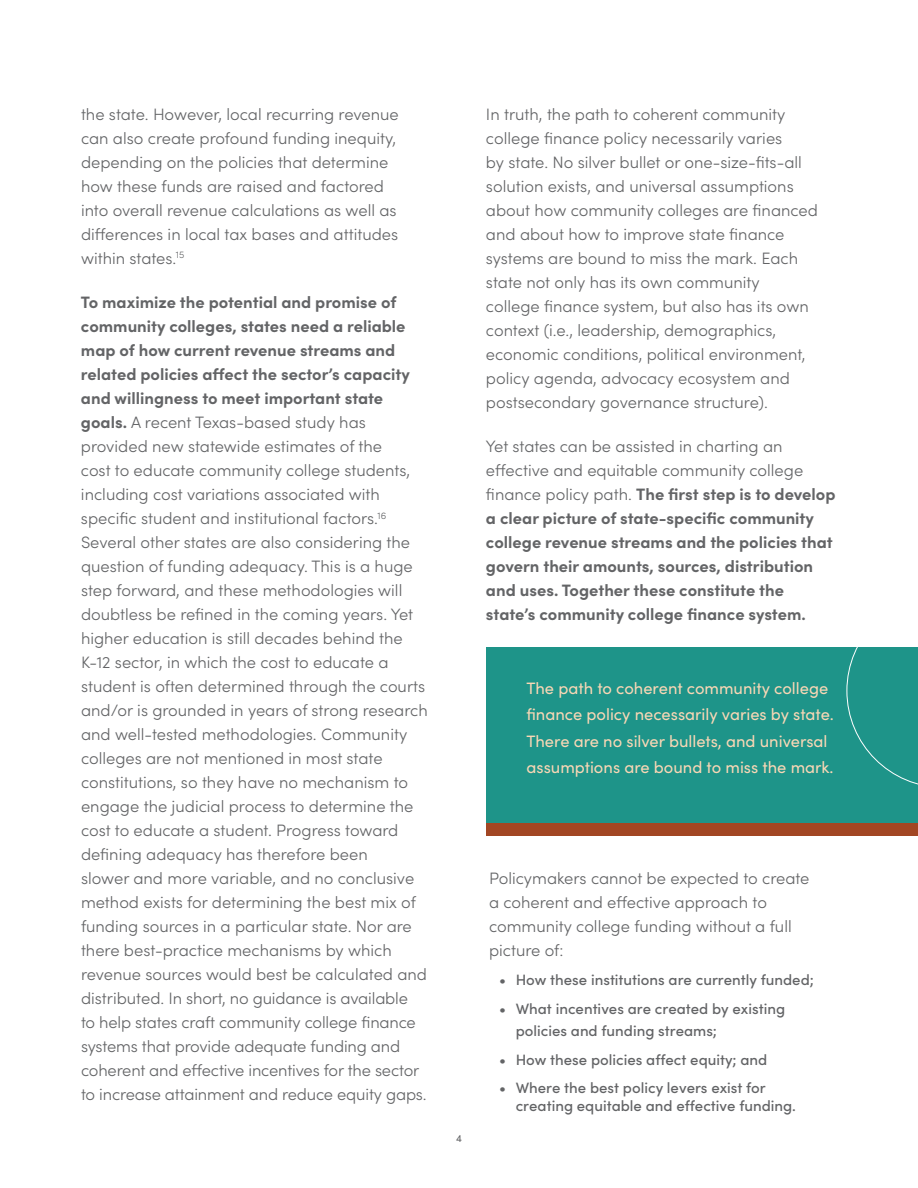
<style>
.page{position:relative;width:918px;height:1188px;background:#fff}
.page>*{position:absolute;margin:0;border:0;box-sizing:border-box;transform-origin:0 0}
.t1{font:300 16.5px/24px "Sofia Pro";color:#636466}
.t2{font:700 16.5px/24px "Sofia Pro";color:#636466}
.t3{font:16.5px/26.2px "Sofia Pro";color:#f9d7b5}
.t4{font:500 15px/22.5px "Sofia Pro";color:#636466}
.t5{font:10.5px "Sofia Pro Soft";color:#636466}
.s1{font-weight:700}
.s2{font-weight:300}
</style>
<div class="page">
<div style="left:486px;top:647px;width:432px;height:176px;background:#1e9489"></div>
<div style="left:486px;top:823px;width:432px;height:13px;background:#a24623"></div>
<svg style="left:847px;top:647px;width:71px;height:138px"></svg>
<p class="t1" style="left:81px;top:101px;width:319px">the state. However, local recurring revenue can also create profound funding inequity, depending on the policies that determine how these funds are raised and factored into overall revenue calculations as well as differences in local tax bases and attitudes within states.<sup>15</sup></p>
<p class="t1" style="left:81px;top:289px;width:348px"><span class="s1">To maximize the potential and promise of community colleges, states need a reliable map of how current revenue streams and related policies affect the sector’s capacity and willingness to meet important state goals.</span> A recent Texas-based study has provided new statewide estimates of the<br>cost to educate community college students, including cost variations associated with specific student and institutional factors.<sup>16<br></sup>Several other states are also considering the question of funding adequacy. This is a huge step forward, and these methodologies will doubtless be refined in the coming years. Yet higher education is still decades behind the K-12 sector, in which the cost to educate a student is often determined through the courts and/or is grounded in years of strong research and well-tested methodologies. Community colleges are not mentioned in most state constitutions, so they have no mechanism to engage the judicial process to determine the cost to educate a student. Progress toward defining adequacy has therefore been<br>slower and more variable, and no conclusive method exists for determining the best mix of funding sources in a particular state. Nor are there best-practice mechanisms by which revenue sources would best be calculated and distributed. In short, no guidance is available<br>to help states craft community college finance systems that provide adequate funding and coherent and effective incentives for the sector to increase attainment and reduce equity gaps.</p>
<p class="t1" style="left:486px;top:101px;width:334px">In truth, the path to coherent community college finance policy necessarily varies<br>by state. No silver bullet or one-size-fits-all solution exists, and universal assumptions about how community colleges are financed and about how to improve state finance systems are bound to miss the mark. Each state not only has its own community<br>college finance system, but also has its own context (i.e., leadership, demographics, economic conditions, political environment, policy agenda, advocacy ecosystem and postsecondary governance structure).</p>
<p class="t2" style="left:486px;top:433px;width:351px"><span class="s2">Yet states can be assisted in charting an effective and equitable community college finance policy path.</span> The first step is to develop a clear picture of state-specific community college revenue streams and the policies that govern their amounts, sources, distribution and uses. Together these constitute the state’s community college finance system.</p>
<p class="t3" style="left:526px;top:674px;width:309px">The path to coherent community college finance policy necessarily varies by state.<br>There are no silver bullets, and universal assumptions are bound to miss the mark.</p>
<p class="t5" style="left:456px;top:1131px;width:7px">4</p>
<p class="t1" style="left:489px;top:866px;width:322px">Policymakers cannot be expected to create a coherent and effective approach to community college funding without a full picture of:</p>
<p class="t4" style="left:499px;top:968px;width:316px">• How these institutions are currently funded;</p>
<p class="t4" style="left:516px;top:996px;width:271px;text-indent:-16px">• What incentives are created by existing policies and funding streams;</p>
<p class="t4" style="left:499px;top:1048px;width:270px">• How these policies affect equity; and</p>
<p class="t4" style="left:516px;top:1078px;width:282px;line-height:18px;text-indent:-16px">• Where the best policy levers exist for creating equitable and effective funding.</p>
</div>
